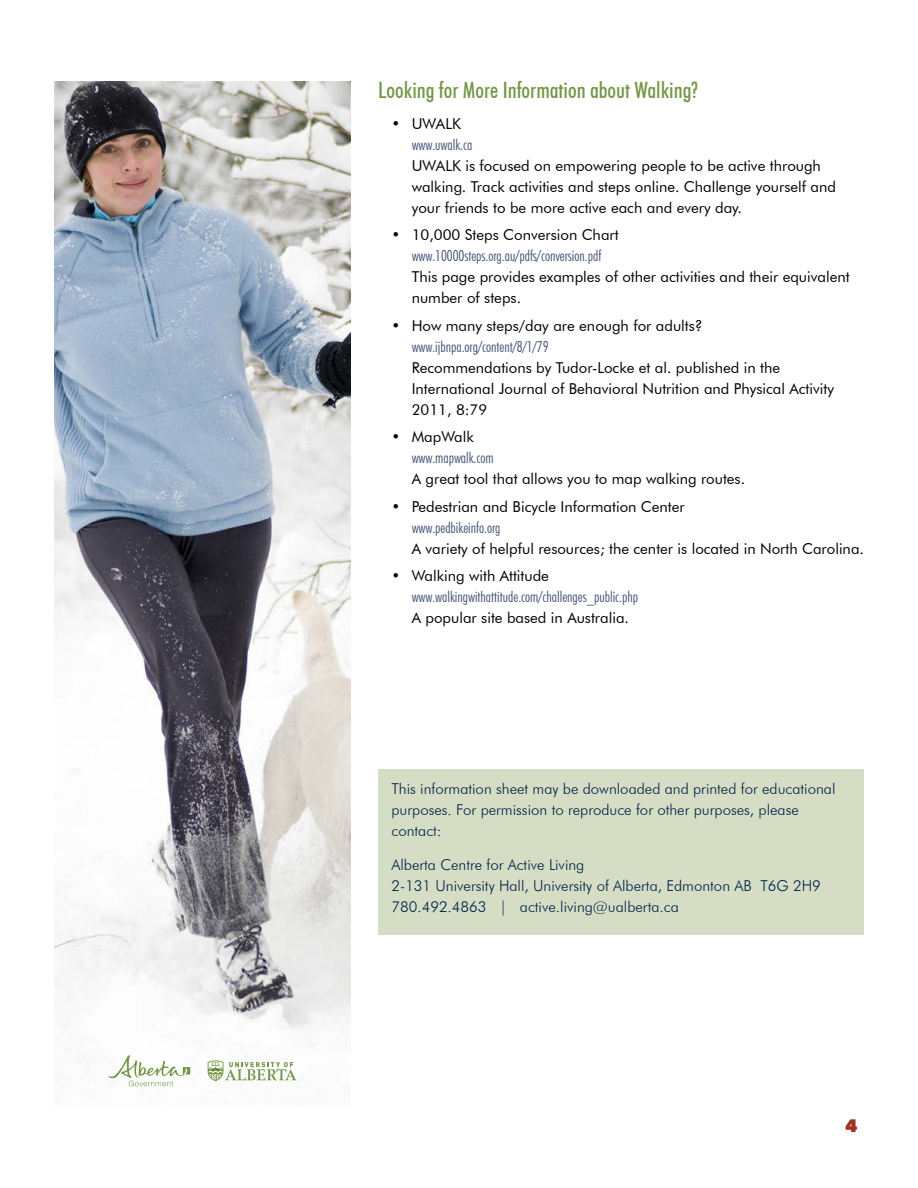
<style>
.page{position:relative;width:918px;height:1188px;background:#fff}
.page>*{position:absolute;margin:0;border:0;box-sizing:border-box;transform-origin:0 0}
.t1{font:500 condensed 22.5px "Futura BT";color:#749747}
.t2{font:900 18px "Futura BT";color:#a03123}
.t3{font:15px/21px "Futura BT";color:#000}
.t4{font:300 15px/21px "Futura BT";color:#002048}
.t5{font:300 condensed 15px "Futura BT";color:#3b4b71}
</style>
<div class="page">
<div style="left:378px;top:770px;width:486px;height:165px;background:#d5dec5"></div>
<img style="left:54px;top:81px;width:297px;height:1006px">
<svg style="left:208px;top:1060px;width:88px;height:21px"></svg>
<svg style="left:108px;top:1055px;width:82px;height:31px"></svg>
<h1 class="t1" style="left:378px;top:76px;width:321px">Looking for More Information about Walking?</h1>
<p class="t3" style="left:392px;top:113px;width:71px">• UWALK</p>
<p class="t5" style="left:412px;top:135px;width:62px">www.uwalk.ca</p>
<p class="t3" style="left:412px;top:155px;width:426px">UWALK is focused on empowering people to be active through walking. Track activities and steps online. Challenge yourself and your friends to be more active each and every day.</p>
<p class="t3" style="left:392px;top:224px;width:229px">• 10,000 Steps Conversion Chart</p>
<p class="t5" style="left:412px;top:247px;width:191px">www.10000steps.org.au/pdfs/conversion.pdf</p>
<p class="t3" style="left:412px;top:266px;width:439px">This page provides examples of other activities and their equivalent number of steps.</p>
<p class="t3" style="left:392px;top:315px;width:313px">• How many steps/day are enough for adults?</p>
<p class="t5" style="left:412px;top:337px;width:138px">www.ijbnpa.org/content/8/1/79</p>
<p class="t3" style="left:412px;top:357px;width:424px">Recommendations by Tudor-Locke et al. published in the<br>International Journal of Behavioral Nutrition and Physical Activity<br>2011, 8:79</p>
<p class="t3" style="left:392px;top:426px;width:84px">• MapWalk</p>
<p class="t5" style="left:412px;top:449px;width:84px">www.mapwalk.com</p>
<p class="t3" style="left:412px;top:468px;width:335px">A great tool that allows you to map walking routes.</p>
<p class="t3" style="left:392px;top:496px;width:295px">• Pedestrian and Bicycle Information Center</p>
<p class="t5" style="left:412px;top:518px;width:90px">www.pedbikeinfo.org</p>
<p class="t3" style="left:412px;top:538px;width:454px">A variety of helpful resources; the center is located in North Carolina.</p>
<p class="t3" style="left:392px;top:565px;width:159px">• Walking with Attitude</p>
<p class="t5" style="left:412px;top:588px;width:228px">www.walkingwithattitude.com/challenges_public.php</p>
<p class="t3" style="left:412px;top:607px;width:219px">A popular site based in Australia.</p>
<p class="t4" style="left:392px;top:778px;width:446px">This information sheet may be downloaded and printed for educational purposes. For permission to reproduce for other purposes, please contact:</p>
<p class="t4" style="left:392px;top:854px;width:431px">Alberta Centre for Active Living<br>2-131 University Hall, University of Alberta, Edmonton AB T6G 2H9<br>780.492.4863 | active.living@ualberta.ca</p>
<p class="t2" style="left:845px;top:1114px;width:14px">4</p>
</div>
